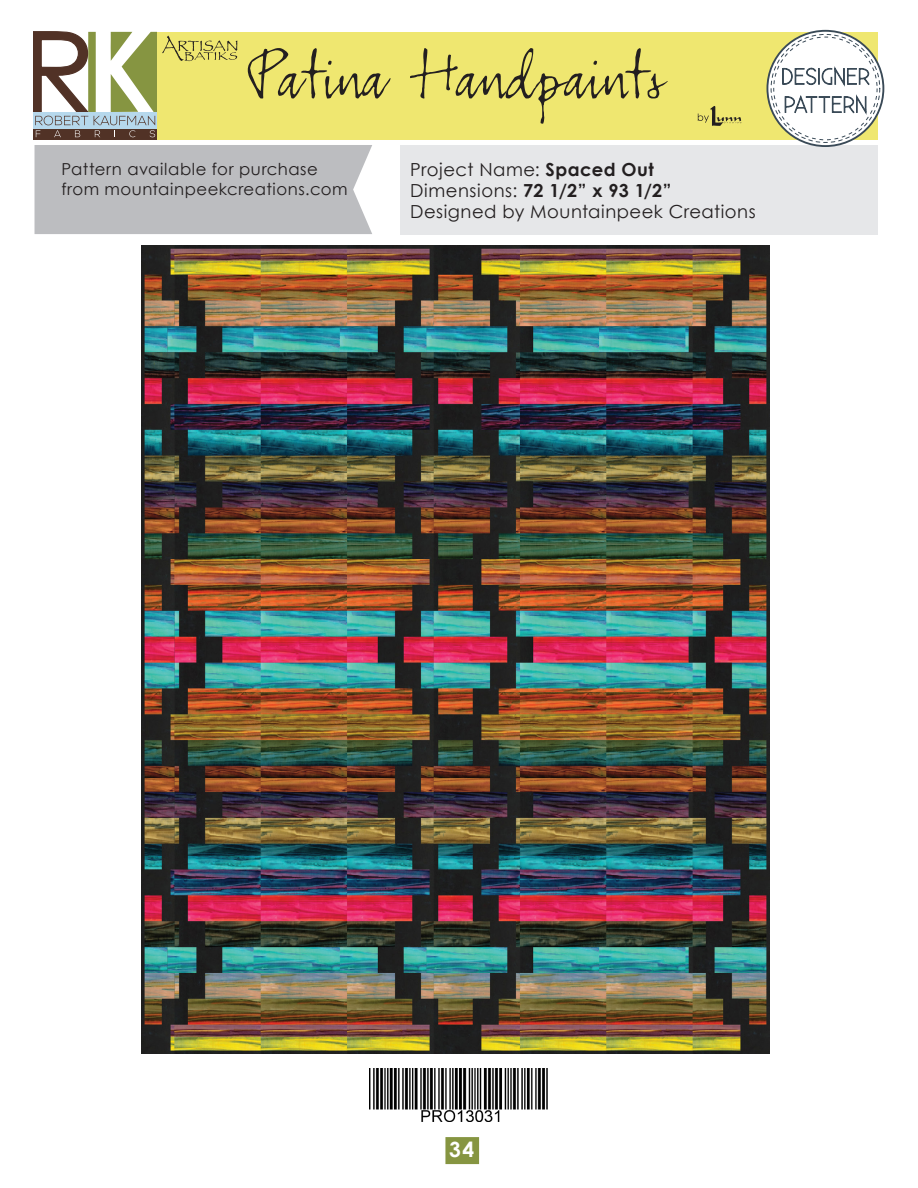
<style>
.page{position:relative;width:918px;height:1188px;background:#fff}
.page>*{position:absolute;margin:0;border:0;box-sizing:border-box;transform-origin:0 0}
.t1{font:700 21px "Century Gothic";color:#fff}
.t2{font:18px "Century Gothic";letter-spacing:.03em;color:#231f20}
.t3{font:700 18px "Century Gothic";color:#231f20}
.t4{font:16.5px/19.8px "Century Gothic";letter-spacing:.03em;color:#231f20}
.s1{font-weight:700}
.s2{font-weight:400}
</style>
<div class="page">
<div style="left:445px;top:1137px;width:34px;height:27px;background:#869541"></div>
<img style="left:369px;top:1068px;width:179px;height:54px">
<img style="left:142px;top:245px;width:628px;height:809px">
<div style="left:35px;top:145px;width:337px;height:89px;background:#bcbdc0"></div>
<div style="left:400px;top:145px;width:478px;height:89px;background:#e6e7e9"></div>
<div style="left:153px;top:32px;width:725px;height:107px;background:#efe770"></div>
<svg style="left:767px;top:31px;width:116px;height:115px"></svg>
<div style="left:767px;top:30px;width:117px;height:117px;border:2px solid #3a4a57;border-radius:50%"></div>
<svg style="left:771px;top:34px;width:109px;height:108px"></svg>
<div style="left:774px;top:37px;width:103px;height:103px;background:#fff;border-radius:50%"></div>
<svg style="left:782px;top:66px;width:88px;height:51px"></svg>
<svg style="left:34px;top:32px;width:203px;height:107px"></svg>
<svg style="left:248px;top:48px;width:143px;height:50px"></svg>
<svg style="left:410px;top:48px;width:258px;height:76px"></svg>
<svg style="left:698px;top:106px;width:43px;height:20px"></svg>
<p class="t4" style="left:61px;top:159px;width:288px">Pattern available for purchase from mountainpeekcreations.com</p>
<p class="t2" style="left:410px;top:157px;width:245px">Project Name: <span class="s1">Spaced Out</span></p>
<p class="t3" style="left:410px;top:177px;width:263px"><span class="s2">Dimensions:</span> 72 1/2” x 93 1/2”</p>
<p class="t2" style="left:410px;top:199px;width:347px">Designed by Mountainpeek Creations</p>
<p class="t1" style="left:449px;top:1134px;width:26px">34</p>
</div>
